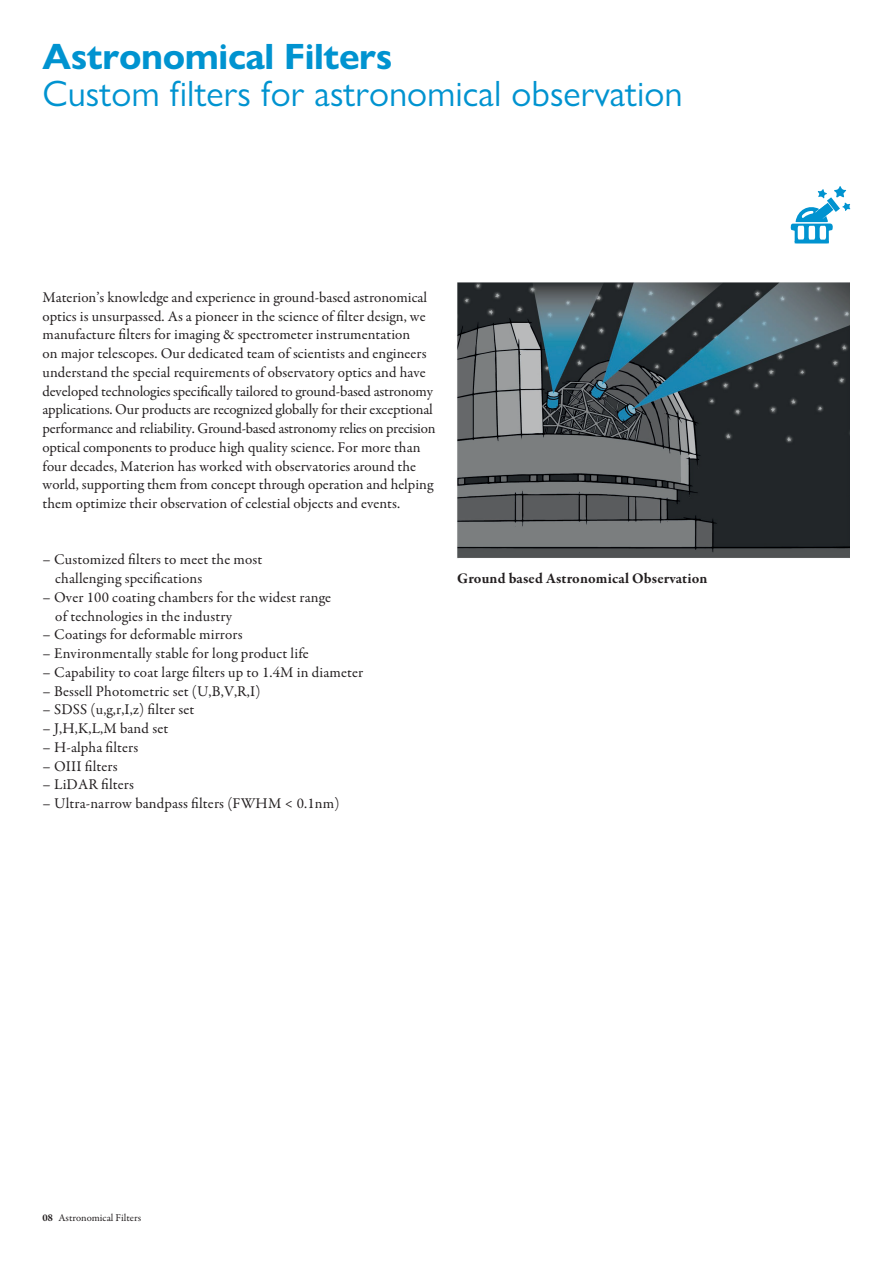
<style>
.page{position:relative;width:893px;height:1263px;background:#fff}
.page>*{position:absolute;margin:0;border:0;box-sizing:border-box;transform-origin:0 0}
.t1{font:36.75px "Gill Sans Nova";color:#0093d0}
.t2{font:700 36.75px "Gill Sans Nova";letter-spacing:-.01em;color:#0093d0}
.t3{font:15px/18.8px "Garamond Premr Pro";letter-spacing:.005em;color:#231f20}
.t4{font:700 15px "Garamond Premr Pro";letter-spacing:.01em;color:#231f20}
.t5{font:10.5px "Garamond Premr Pro";color:#231f20}
.s1{font-weight:700}
</style>
<div class="page">
<img style="left:457px;top:283px;width:393px;height:275px">
<svg style="left:791px;top:186px;width:59px;height:57px"></svg>
<hr style="left:795px;top:241px;width:34px;height:2px;background:#0093d0">
<h1 class="t2" style="left:43px;top:34px;width:352px">Astronomical Filters</h1>
<h1 class="t1" style="left:43px;top:71px;width:642px">Custom filters for astronomical observation</h1>
<p class="t3" style="left:43px;top:288px;width:394px">Materion’s knowledge and experience in ground-based astronomical optics is unsurpassed. As a pioneer in the science of filter design, we manufacture filters for imaging &amp; spectrometer instrumentation<br>on major telescopes. Our dedicated team of scientists and engineers understand the special requirements of observatory optics and have developed technologies specifically tailored to ground-based astronomy applications. Our products are recognized globally for their exceptional performance and reliability. Ground-based astronomy relies on precision optical components to produce high quality science. For more than four decades, Materion has worked with observatories around the world, supporting them from concept through operation and helping them optimize their observation of celestial objects and events.</p>
<p class="t3" style="left:55px;top:551px;width:209px;text-indent:-13px">– Customized filters to meet the most challenging specifications</p>
<p class="t3" style="left:55px;top:588px;width:277px;text-indent:-13px">– Over 100 coating chambers for the widest range of technologies in the industry</p>
<p class="t3" style="left:43px;top:626px;width:202px">– Coatings for deformable mirrors</p>
<p class="t3" style="left:43px;top:644px;width:268px">– Environmentally stable for long product life</p>
<p class="t3" style="left:43px;top:663px;width:322px">– Capability to coat large filters up to 1.4M in diameter</p>
<p class="t3" style="left:43px;top:682px;width:219px">– Bessell Photometric set (U,B,V,R,I)</p>
<p class="t3" style="left:43px;top:701px;width:153px">– SDSS (u,g,r,I,z) filter set</p>
<p class="t3" style="left:43px;top:719px;width:127px">– J,H,K,L,M band set</p>
<p class="t3" style="left:43px;top:738px;width:97px">– H-alpha filters</p>
<p class="t3" style="left:43px;top:757px;width:77px">– OIII filters</p>
<p class="t3" style="left:43px;top:776px;width:93px">– LiDAR filters</p>
<p class="t3" style="left:43px;top:794px;width:298px">– Ultra-narrow bandpass filters (FWHM &lt; 0.1nm)</p>
<p class="t4" style="left:457px;top:569px;width:252px">Ground based Astronomical Observation</p>
<p class="t5" style="left:43px;top:1211px;width:100px"><span class="s1">08</span> Astronomical Filters</p>
</div>
